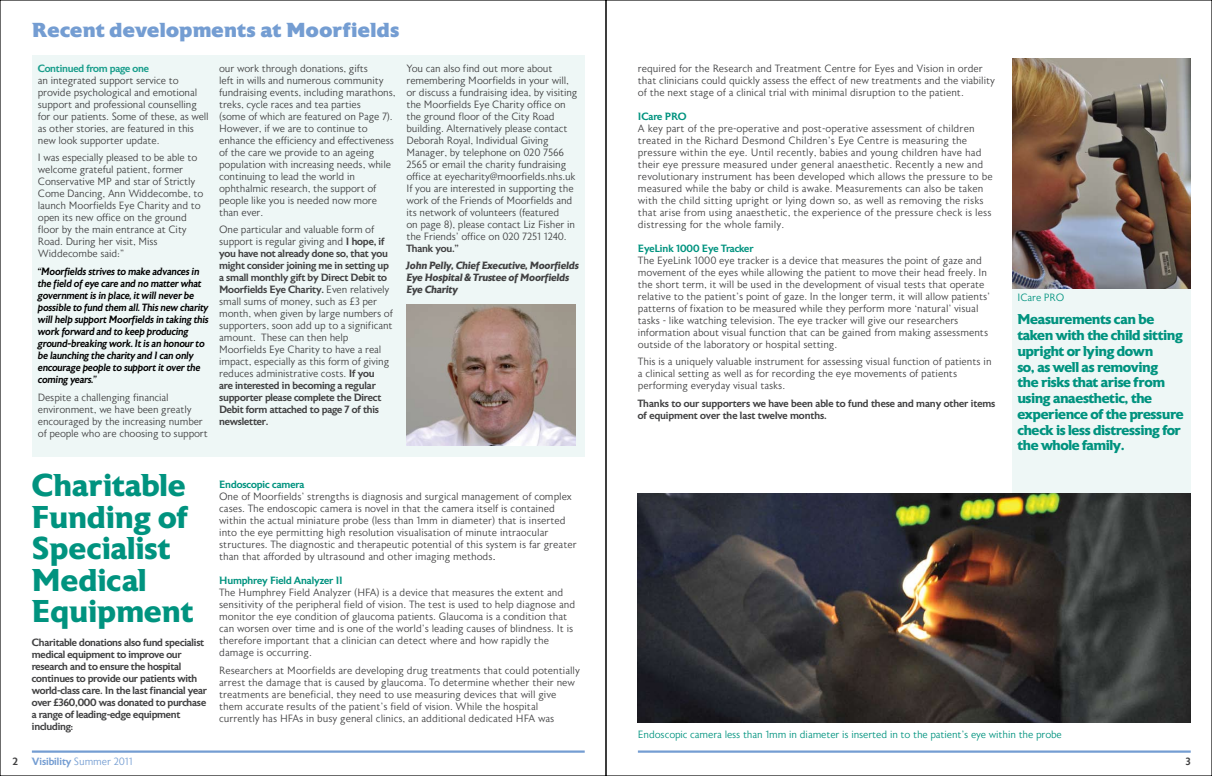
<style>
.page{position:relative;width:1212px;height:776px;background:#fff}
.page>*{position:absolute;margin:0;border:0;box-sizing:border-box;transform-origin:0 0}
.t1{font:700 31.5px/31.5px "Astoria";color:#00937f}
.t2{font:800 20.25px "Astoria";color:#749dd2}
.t3{font:700 14.25px/15.8px "Astoria";letter-spacing:-.03em;color:#00937f}
.t4{font:300 10.5px/12px "Astoria";letter-spacing:-.01em;color:#414142}
.t5{font:500 10.5px/12px "Astoria";letter-spacing:-.025em;color:#414142}
.t6{font:italic 500 10.5px/12px "Astoria";letter-spacing:-.02em;color:#000}
.t7{font:300 10.5px "Astoria";letter-spacing:-.02em;color:#00937f}
.t8{font:italic 700 10.5px/12px "Astoria";letter-spacing:-.02em;color:#414142}
.t9{font:500 10.5px "Astoria";letter-spacing:-.01em;color:#00937f}
.t10{font:500 10.5px "Astoria";letter-spacing:-.01em;color:#749dd2}
.t11{font:500 10.5px "Astoria";letter-spacing:-.025em;color:#1a9e8c}
.s1{font-weight:500}
.s2{color:#000}
.s3{font-weight:300}
</style>
<div class="page">
<div style="left:32px;top:55px;width:553px;height:401px;background:#eef7f6"></div>
<div style="left:1012px;top:287px;width:179px;height:225px;background:#eef7f6"></div>
<hr style="left:32px;top:750px;width:553px;height:3px;background:#749dd2">
<hr style="left:638px;top:750px;width:553px;height:3px;background:#749dd2">
<img style="left:638px;top:493px;width:553px;height:230px">
<img style="left:1012px;top:59px;width:179px;height:229px">
<img style="left:406px;top:305px;width:169px;height:140px">
<h2 class="t2" style="left:32px;top:18px;width:369px">Recent developments at Moorfields</h2>
<p class="t11" style="left:38px;top:62px;width:112px">Continued from page one</p>
<p class="t4" style="left:38px;top:74px;width:172px">an integrated support service to provide psychological and emotional support and professional counselling for our patients. Some of these, as well as other stories, are featured in this new look supporter update.</p>
<p class="t4" style="left:38px;top:152px;width:167px">I was especially pleased to be able to welcome grateful patient, former<br>Conservative MP and star of Strictly<br>Come Dancing, Ann Widdecombe, to launch Moorfields Eye Charity and to open its new office on the ground floor by the main entrance at City<br>Road. During her visit, Miss<br>Widdecombe said:”</p>
<p class="t6" style="left:38px;top:266px;width:172px">“Moorfields strives to make advances in the field of eye care and no matter what government is in place, it will never be possible to fund them all. This new charity will help support Moorfields in taking this work forward and to keep producing ground-breaking work. It is an honour to be launching the charity and I can only encourage people to support it over the coming years.”</p>
<p class="t4" style="left:38px;top:391px;width:172px">Despite a challenging financial environment, we have been greatly encouraged by the increasing number of people who are choosing to support</p>
<p class="t4" style="left:219px;top:63px;width:178px">our work through donations, gifts<br>left in wills and numerous community fundraising events, including marathons, treks, cycle races and tea parties<br>(some of which are featured on Page 7).<br>However, if we are to continue to enhance the efficiency and effectiveness of the care we provide to an ageing population with increasing needs, while continuing to lead the world in ophthalmic research, the support of people like you is needed now more than ever.</p>
<p class="t4" style="left:219px;top:224px;width:175px">One particular and valuable form of support is regular giving and <span class="s1">I hope, if you have not already done so, that you might consider joining me in setting up a small monthly gift by Direct Debit to Moorfields Eye Charity.</span> Even relatively small sums of money, such as £3 per month, when given by large numbers of supporters, soon add up to a significant amount. These can then help Moorfields Eye Charity to have a real impact, especially as this form of giving reduces administrative costs. <span class="s1">If you<br>are interested in becoming a regular supporter please complete the Direct Debit form attached to page 7 of this newsletter.</span></p>
<p class="t4" style="left:406px;top:62px;width:173px">You can also find out more about remembering Moorfields in your will, or discuss a fundraising idea, by visiting the Moorfields Eye Charity office on the ground floor of the City Road building. Alternatively please contact Deborah Royal, Individual Giving Manager, by telephone on 020 7566<br>2565 or email the charity fundraising office at eyecharity@moorfields.nhs.uk If you are interested in supporting the work of the Friends of Moorfields and its network of volunteers (featured<br>on page 8), please contact Liz Fisher in the Friends’ office on 020 7251 1240.</p>
<p class="t5" style="left:406px;top:242px;width:54px">Thank you.”</p>
<p class="t8" style="left:406px;top:260px;width:174px">John Pelly, Chief Executive, Moorfields<br>Eye Hospital &amp; Trustee of Moorfields<br>Eye Charity</p>
<h1 class="t1" style="left:32px;top:470px;width:163px">Charitable<br>Funding of<br>Specialist<br>Medical<br>Equipment</h1>
<p class="t5" style="left:32px;top:637px;width:177px">Charitable donations also fund specialist medical equipment to improve our research and to ensure the hospital continues to provide our patients with world-class care. In the last financial year over £360,000 was donated to purchase a range of leading-edge equipment including:</p>
<p class="t9" style="left:219px;top:479px;width:87px">Endoscopic camera</p>
<p class="t4" style="left:219px;top:491px;width:359px">One of Moorfields’ strengths is diagnosis and surgical management of complex cases. The endoscopic camera is novel in that the camera itself is contained within the actual miniature probe (less than 1mm in diameter) that is inserted into the eye permitting high resolution visualisation of minute intraocular structures. The diagnostic and therapeutic potential of this system is far greater than that afforded by ultrasound and other imaging methods<span class="s2">.</span></p>
<p class="t9" style="left:219px;top:575px;width:125px">Humphrey Field Analyzer II</p>
<p class="t4" style="left:219px;top:587px;width:358px">The Humphrey Field Analyzer (HFA) is a device that measures the extent and sensitivity of the peripheral field of vision. The test is used to help diagnose and monitor the eye condition of glaucoma patients. Glaucoma is a condition that can worsen over time and is one of the world’s leading causes of blindness. It is therefore important that a clinician can detect where and how rapidly the damage is occurring.</p>
<p class="t4" style="left:219px;top:664px;width:362px">Researchers at Moorfields are developing drug treatments that could potentially arrest the damage that is caused by glaucoma. To determine whether their new treatments are beneficial, they need to use measuring devices that will give them accurate results of the patient’s field of vision. While the hospital currently has HFAs in busy general clinics, an additional dedicated HFA was</p>
<p class="t4" style="left:638px;top:63px;width:359px">required for the Research and Treatment Centre for Eyes and Vision in order that clinicians could quickly assess the effect of new treatments and the viability of the next stage of a clinical trial with minimal disruption to the patient.</p>
<p class="t9" style="left:638px;top:110px;width:50px">ICare PRO</p>
<p class="t4" style="left:638px;top:123px;width:356px">A key part of the pre-operative and post-operative assessment of children treated in the Richard Desmond Children’s Eye Centre is measuring the pressure within the eye. Until recently, babies and young children have had their eye pressure measured under general anaesthetic. Recently a new and revolutionary instrument has been developed which allows the pressure to be measured while the baby or child is awake. Measurements can also be taken with the child sitting upright or lying down so, as well as removing the risks that arise from using anaesthetic, the experience of the pressure check is less distressing for the whole family.</p>
<p class="t9" style="left:638px;top:242px;width:117px">EyeLink 1000 Eye Tracker</p>
<p class="t4" style="left:638px;top:255px;width:354px">The EyeLink 1000 eye tracker is a device that measures the point of gaze and movement of the eyes while allowing the patient to move their head freely. In the short term, it will be used in the development of visual tests that operate relative to the patient’s point of gaze. In the longer term, it will allow patients’ patterns of fixation to be measured while they perform more ‘natural’ visual tasks - like watching television. The eye tracker will give our researchers information about visual function that can be gained from making assessments outside of the laboratory or hospital setting.</p>
<p class="t4" style="left:638px;top:356px;width:355px">This is a uniquely valuable instrument for assessing visual function of patients in a clinical setting as well as for recording the eye movements of patients performing everyday visual tasks.</p>
<p class="t5" style="left:638px;top:398px;width:359px">Thanks to our supporters we have been able to fund these and many other items of equipment over the last twelve months.</p>
<p class="t7" style="left:1017px;top:292px;width:48px">ICare PRO</p>
<h3 class="t3" style="left:1017px;top:312px;width:168px">Measurements can be taken with the child sitting upright or lying down<br>so, as well as removing<br>the risks that arise from using anaesthetic, the experience of the pressure check is less distressing for the whole family.</h3>
<p class="t7" style="left:638px;top:729px;width:426px">Endoscopic camera less than 1mm in diameter is inserted in to the patient’s eye within the probe</p>
<p class="t5" style="left:13px;top:755px;width:7px">2</p>
<p class="t10" style="left:32px;top:755px;width:102px">Visibility <span class="s3">Summer 2011</span></p>
<p class="t5" style="left:1186px;top:755px;width:6px">3</p>
</div>
